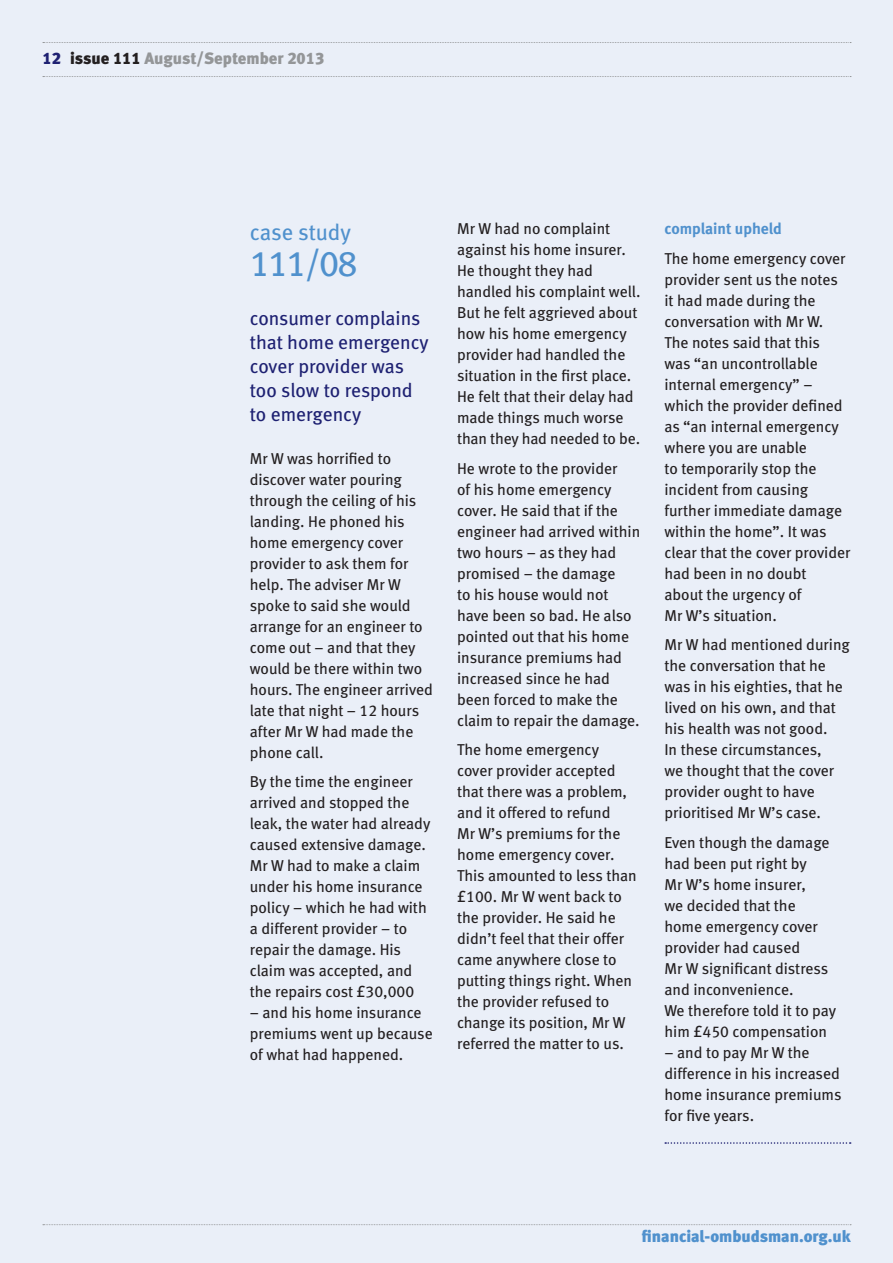
<style>
.page{position:relative;width:893px;height:1263px;background:#eaeff8}
.page>*{position:absolute;margin:0;border:0;box-sizing:border-box;transform-origin:0 0}
.t1{font:36px "Meta Book LF";color:#5091cd}
.t2{font:22.5px "Meta Book LF";letter-spacing:-.005em;color:#5091cd}
.t3{font:19.5px/24px "Meta Book LF";color:#1e2172}
.t4{font:16.5px "Meta Black LF";color:#949698}
.t5{font:16.5px "Meta Black LF";color:#5091cd}
.t6{font:15.75px/21px "Meta Book LF";color:#231f20}
.t7{font:15.75px "Meta Bold LF";color:#5091cd}
.s1{color:#1e2172}
.s2{color:#231f20}
</style>
<div class="page">
<svg style="left:43px;top:42px;width:808px;height:1px"></svg>
<svg style="left:43px;top:76px;width:808px;height:1px"></svg>
<svg style="left:43px;top:1224px;width:808px;height:1px"></svg>
<svg style="left:665px;top:1142px;width:186px;height:2px"></svg>
<p class="t4" style="left:43px;top:48px;width:283px"><span class="s1">12</span> <span class="s2">issue 111</span> August/September 2013</p>
<h5 class="t2" style="left:250px;top:219px;width:103px">case study</h5>
<h2 class="t1" style="left:250px;top:242px;width:109px">111/08</h2>
<h3 class="t3" style="left:250px;top:306px;width:180px">consumer complains that home emergency cover provider was too slow to respond to emergency</h3>
<p class="t6" style="left:250px;top:447px;width:185px">Mr W was horrified to discover water pouring through the ceiling of his landing. He phoned his home emergency cover provider to ask them for help. The adviser Mr W spoke to said she would arrange for an engineer to come out – and that they would be there within two hours. The engineer arrived late that night – 12 hours after Mr W had made the phone call.</p>
<p class="t6" style="left:250px;top:771px;width:182px">By the time the engineer arrived and stopped the leak, the water had already caused extensive damage.<br>Mr W had to make a claim under his home insurance policy – which he had with a different provider – to repair the damage. His claim was accepted, and the repairs cost £30,000</p>
<p class="t6" style="left:250px;top:1002px;width:184px">– and his home insurance premiums went up because of what had happened.</p>
<p class="t6" style="left:457px;top:218px;width:185px">Mr W had no complaint against his home insurer.<br>He thought they had handled his complaint well.<br>But he felt aggrieved about how his home emergency provider had handled the situation in the first place.<br>He felt that their delay had made things much worse than they had needed to be.</p>
<p class="t6" style="left:457px;top:458px;width:185px">He wrote to the provider<br>of his home emergency cover. He said that if the engineer had arrived within two hours – as they had promised – the damage<br>to his house would not have been so bad. He also pointed out that his home insurance premiums had increased since he had been forced to make the claim to repair the damage.</p>
<p class="t6" style="left:457px;top:739px;width:181px">The home emergency cover provider accepted that there was a problem, and it offered to refund<br>Mr W’s premiums for the home emergency cover.<br>This amounted to less than £100. Mr W went back to the provider. He said he didn’t feel that their offer came anywhere close to putting things right. When the provider refused to change its position, Mr W referred the matter to us.</p>
<h6 class="t7" style="left:664px;top:220px;width:119px">complaint upheld</h6>
<p class="t6" style="left:664px;top:248px;width:188px">The home emergency cover provider sent us the notes it had made during the conversation with Mr W.<br>The notes said that this<br>was “an uncontrollable internal emergency” – which the provider defined as “an internal emergency where you are unable<br>to temporarily stop the incident from causing further immediate damage within the home”. It was clear that the cover provider had been in no doubt<br>about the urgency of<br>Mr W’s situation.</p>
<p class="t6" style="left:664px;top:634px;width:187px">Mr W had mentioned during the conversation that he was in his eighties, that he lived on his own, and that his health was not good.<br>In these circumstances,<br>we thought that the cover provider ought to have prioritised Mr W’s case.</p>
<p class="t6" style="left:664px;top:832px;width:173px">Even though the damage had been put right by<br>Mr W’s home insurer,<br>we decided that the home emergency cover provider had caused<br>Mr W significant distress and inconvenience.<br>We therefore told it to pay him £450 compensation</p>
<p class="t6" style="left:664px;top:1042px;width:179px">– and to pay Mr W the difference in his increased home insurance premiums for five years.</p>
<p class="t5" style="left:642px;top:1226px;width:211px">financial-ombudsman.org.uk</p>
</div>
